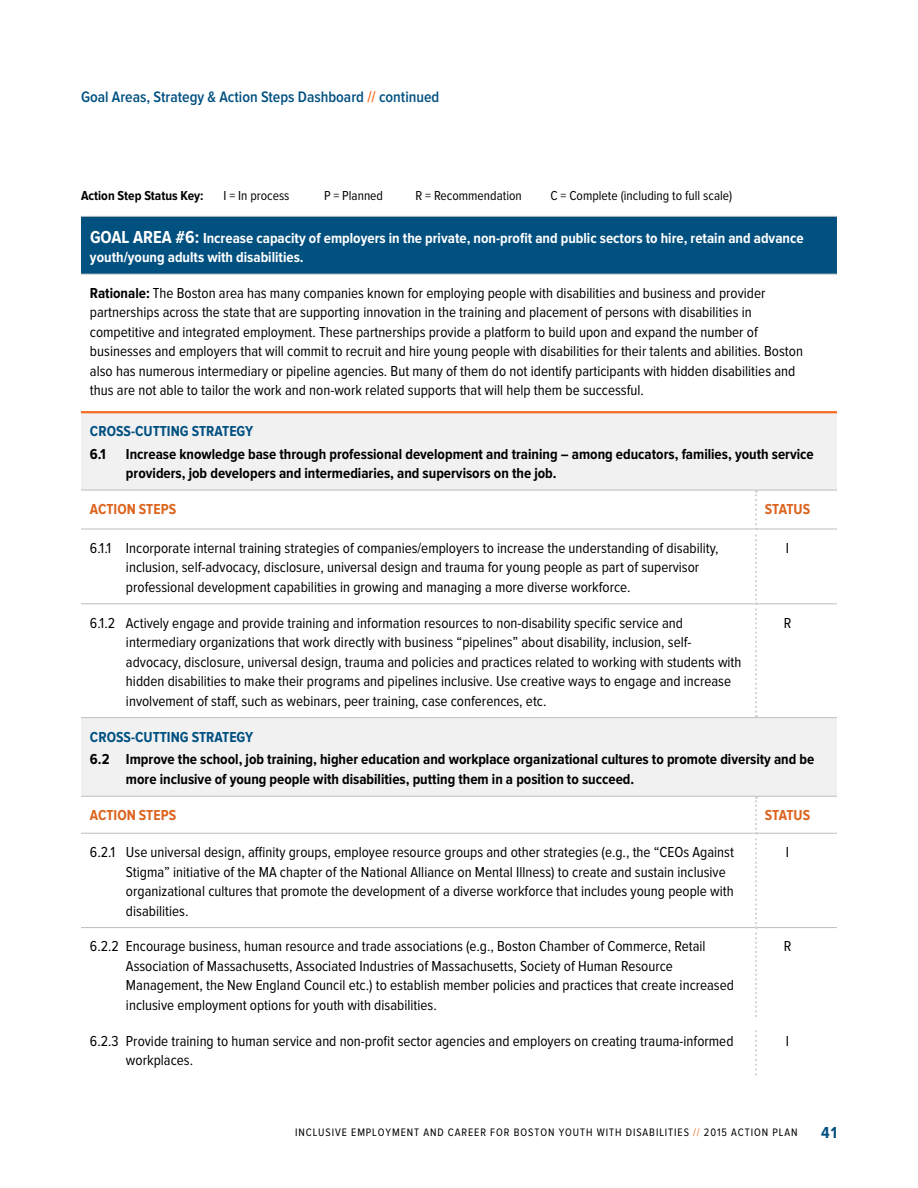
<style>
.page{position:relative;width:918px;height:1188px;background:#fff}
.page>*{position:absolute;margin:0;border:0;box-sizing:border-box;transform-origin:0 0}
.t1{font:700 16.5px "Proxima Nova Cond";color:#005080}
.t2{font:600 15.75px "Proxima Nova Cond";color:#005080}
.t3{font:15px/19.5px "Proxima Nova Cond";color:#000}
.t4{font:700 15px/19.5px "Proxima Nova Cond";color:#000}
.t5{font:700 15px/19.5px "Proxima Nova Cond";color:#fff}
.t6{font:700 15px "Proxima Nova Cond";color:#005080}
.t7{font:700 15px "Proxima Nova Cond";color:#dc641e}
.t8{font:13.5px "Proxima Nova Cond";color:#000}
.t9{font:700 13.5px "Proxima Nova Cond";color:#000}
.t10{font:11.25px "Proxima Nova Cond";letter-spacing:.08em;color:#000}
.s1{color:#f36e21}
.s2{font-size:18px}
.s3{font-weight:700}
</style>
<div class="page">
<div style="left:81px;top:216px;width:756px;height:58px;background:#005080"></div>
<svg style="left:81px;top:413px;width:756px;height:383px"></svg>
<hr style="left:81px;top:529px;width:674px;height:1px;background:#bcbec0">
<hr style="left:757px;top:529px;width:80px;height:1px;background:#bcbec0">
<hr style="left:81px;top:603px;width:674px;height:1px;background:#bcbec0">
<hr style="left:757px;top:603px;width:80px;height:1px;background:#bcbec0">
<hr style="left:81px;top:833px;width:674px;height:1px;background:#bcbec0">
<hr style="left:757px;top:833px;width:80px;height:1px;background:#bcbec0">
<hr style="left:81px;top:927px;width:674px;height:1px;background:#bcbec0">
<hr style="left:757px;top:927px;width:80px;height:1px;background:#bcbec0">
<svg style="left:755px;top:491px;width:2px;height:226px"></svg>
<svg style="left:755px;top:797px;width:2px;height:279px"></svg>
<hr style="left:81px;top:216px;width:675px;height:1px;background:#bcbec0">
<hr style="left:756px;top:216px;width:81px;height:1px;background:#bcbec0">
<hr style="left:81px;top:717px;width:675px;height:1px;background:#bcbec0">
<hr style="left:756px;top:717px;width:81px;height:1px;background:#bcbec0">
<hr style="left:81px;top:490px;width:675px;height:1px;background:#bcbec0">
<hr style="left:756px;top:490px;width:81px;height:1px;background:#bcbec0">
<hr style="left:81px;top:796px;width:675px;height:1px;background:#bcbec0">
<hr style="left:756px;top:796px;width:81px;height:1px;background:#bcbec0">
<hr style="left:81px;top:274px;width:675px;height:1px;background:#bcbec0">
<hr style="left:756px;top:274px;width:81px;height:1px;background:#bcbec0">
<hr style="left:81px;top:411px;width:675px;height:2px;background:#f36e21">
<hr style="left:756px;top:411px;width:81px;height:2px;background:#f36e21">
<div style="left:81px;top:1017px;width:756px;height:10px;background:#fff"></div>
<p class="t2" style="left:81px;top:88px;width:360px">Goal Areas, Strategy &amp; Action Steps Dashboard <span class="s1">//</span> continued</p>
<p class="t9" style="left:81px;top:188px;width:124px">Action Step Status Key:</p>
<p class="t8" style="left:224px;top:188px;width:68px">I = In process</p>
<p class="t8" style="left:324px;top:188px;width:61px">P = Planned</p>
<p class="t8" style="left:416px;top:188px;width:108px">R = Recommendation</p>
<p class="t8" style="left:551px;top:188px;width:183px">C = Complete (including to full scale)</p>
<p class="t5" style="left:90px;top:228px;width:715px"><span class="s2">GOAL AREA #6:</span> Increase capacity of employers in the private, non-profit and public sectors to hire, retain and advance youth/young adults with disabilities.</p>
<p class="t3" style="left:90px;top:284px;width:715px"><span class="s3">Rationale:</span> The Boston area has many companies known for employing people with disabilities and business and provider partnerships across the state that are supporting innovation in the training and placement of persons with disabilities in competitive and integrated employment. These partnerships provide a platform to build upon and expand the number of businesses and employers that will commit to recruit and hire young people with disabilities for their talents and abilities. Boston also has numerous intermediary or pipeline agencies. But many of them do not identify participants with hidden disabilities and thus are not able to tailor the work and non-work related supports that will help them be successful.</p>
<p class="t6" style="left:90px;top:423px;width:165px">CROSS-CUTTING STRATEGY</p>
<p class="t4" style="left:90px;top:444px;width:17px">6.1</p>
<p class="t4" style="left:126px;top:444px;width:689px">Increase knowledge base through professional development and training – among educators, families, youth service providers, job developers and intermediaries, and supervisors on the job.</p>
<p class="t7" style="left:90px;top:501px;width:88px">ACTION STEPS</p>
<p class="t7" style="left:765px;top:501px;width:47px">STATUS</p>
<p class="t3" style="left:126px;top:538px;width:594px;text-indent:-36px">6.1.1 Incorporate internal training strategies of companies/employers to increase the understanding of disability, inclusion, self-advocacy, disclosure, universal design and trauma for young people as part of supervisor professional development capabilities in growing and managing a more diverse workforce.</p>
<p class="t3" style="left:786px;top:538px;width:5px">I</p>
<p class="t3" style="left:126px;top:613px;width:617px;text-indent:-36px">6.1.2 Actively engage and provide training and information resources to non-disability specific service and intermediary organizations that work directly with business “pipelines” about disability, inclusion, self&shy;advocacy, disclosure, universal design, trauma and policies and practices related to working with students with hidden disabilities to make their programs and pipelines inclusive. Use creative ways to engage and increase involvement of staff, such as webinars, peer training, case conferences, etc.</p>
<p class="t3" style="left:784px;top:613px;width:9px">R</p>
<p class="t6" style="left:90px;top:728px;width:165px">CROSS-CUTTING STRATEGY</p>
<p class="t4" style="left:126px;top:750px;width:690px;text-indent:-36px">6.2 Improve the school, job training, higher education and workplace organizational cultures to promote diversity and be more inclusive of young people with disabilities, putting them in a position to succeed.</p>
<p class="t7" style="left:90px;top:807px;width:88px">ACTION STEPS</p>
<p class="t7" style="left:765px;top:807px;width:47px">STATUS</p>
<p class="t3" style="left:126px;top:843px;width:610px;text-indent:-36px">6.2.1 Use universal design, affinity groups, employee resource groups and other strategies (e.g., the “CEOs Against Stigma” initiative of the MA chapter of the National Alliance on Mental Illness) to create and sustain inclusive organizational cultures that promote the development of a diverse workforce that includes young people with disabilities.</p>
<p class="t3" style="left:786px;top:843px;width:5px">I</p>
<p class="t3" style="left:126px;top:937px;width:610px;text-indent:-36px">6.2.2 Encourage business, human resource and trade associations (e.g., Boston Chamber of Commerce, Retail Association of Massachusetts, Associated Industries of Massachusetts, Society of Human Resource Management, the New England Council etc.) to establish member policies and practices that create increased inclusive employment options for youth with disabilities.</p>
<p class="t3" style="left:784px;top:937px;width:9px">R</p>
<p class="t3" style="left:126px;top:1031px;width:609px;text-indent:-36px">6.2.3 Provide training to human service and non-profit sector agencies and employers on creating trauma-informed workplaces.</p>
<p class="t3" style="left:786px;top:1031px;width:5px">I</p>
<p class="t10" style="left:295px;top:1126px;width:504px">INCLUSIVE EMPLOYMENT AND CAREER FOR BOSTON YOUTH WITH DISABILITIES <span class="s1">//</span> 2015 ACTION PLAN</p>
<p class="t1" style="left:821px;top:1123px;width:17px">41</p>
</div>
